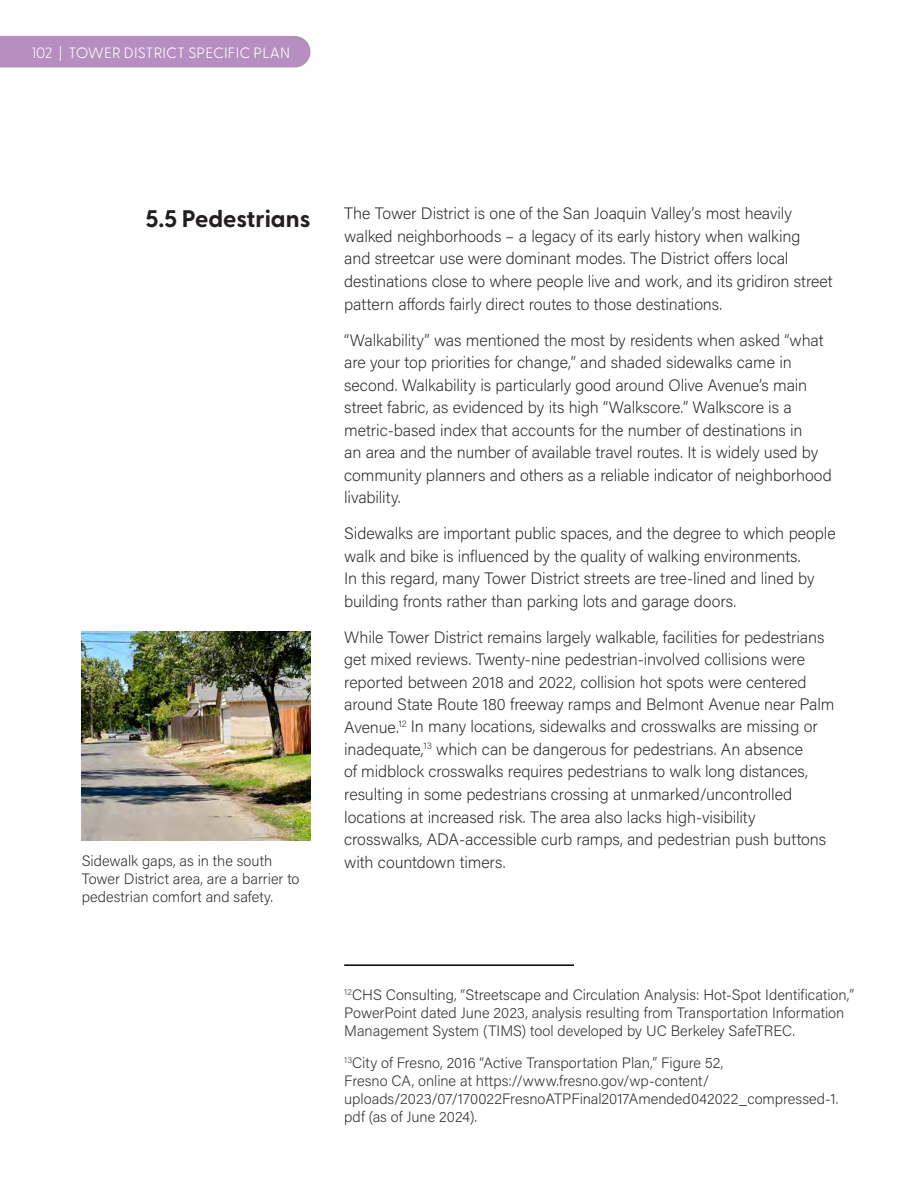
<style>
.page{position:relative;width:918px;height:1188px;background:#fff}
.page>*{position:absolute;margin:0;border:0;box-sizing:border-box;transform-origin:0 0}
.H2_Header{font:700 24px "Greycliff CF";color:#231f20}
.Body_Text{font:200 16.5px/22.5px "Acumin Pro";letter-spacing:-.005em;color:#231f20}
.Image_Caption{font:200 15px/18px "Acumin Pro";color:#231f20}
.t1{font:300 15px "Greycliff CF";letter-spacing:.01em;color:#fff}
</style>
<div class="page">
<div style="left:0;top:36px;width:311px;height:32px;background:#b78ec0"></div>
<img style="left:81px;top:632px;width:229px;height:208px">
<hr style="left:344px;top:964px;width:230px;height:2px;background:#000">
<p class="t1" style="left:32px;top:41px;width:260px">102 | TOWER DISTRICT SPECIFIC PLAN</p>
<p class="H2_Header" style="left:145px;top:200px;width:167px">5.5 Pedestrians</p>
<p class="Image_Caption" style="left:82px;top:851px;width:219px">Sidewalk gaps, as in the south<br>Tower District area, are a barrier to pedestrian comfort and safety.</p>
<p class="Body_Text" style="left:344px;top:202px;width:490px">The Tower District is one of the San Joaquin Valley’s most heavily walked neighborhoods – a legacy of its early history when walking<br>and streetcar use were dominant modes. The District offers local destinations close to where people live and work, and its gridiron street pattern affords fairly direct routes to those destinations.</p>
<p class="Body_Text" style="left:344px;top:328px;width:489px">“Walkability” was mentioned the most by residents when asked “what are your top priorities for change,” and shaded sidewalks came in second. Walkability is particularly good around Olive Avenue’s main street fabric, as evidenced by its high “Walkscore.” Walkscore is a metric-based index that accounts for the number of destinations in<br>an area and the number of available travel routes. It is widely used by community planners and others as a reliable indicator of neighborhood livability.</p>
<p class="Body_Text" style="left:344px;top:521px;width:493px">Sidewalks are important public spaces, and the degree to which people walk and bike is influenced by the quality of walking environments.<br>In this regard, many Tower District streets are tree-lined and lined by building fronts rather than parking lots and garage doors.</p>
<p class="Body_Text" style="left:344px;top:625px;width:492px">While Tower District remains largely walkable, facilities for pedestrians get mixed reviews. Twenty-nine pedestrian-involved collisions were reported between 2018 and 2022, collision hot spots were centered around State Route 180 freeway ramps and Belmont Avenue near Palm Avenue.<sup>12</sup> In many locations, sidewalks and crosswalks are missing or inadequate,<sup>13</sup> which can be dangerous for pedestrians. An absence<br>of midblock crosswalks requires pedestrians to walk long distances, resulting in some pedestrians crossing at unmarked/uncontrolled locations at increased risk. The area also lacks high-visibility crosswalks, ADA-accessible curb ramps, and pedestrian push buttons with countdown timers.</p>
<p class="Image_Caption" style="left:344px;top:985px;width:511px"><sup>12</sup>CHS Consulting, “Streetscape and Circulation Analysis: Hot-Spot Identification,”<br>PowerPoint dated June 2023, analysis resulting from Transportation Information<br>Management System (TIMS) tool developed by UC Berkeley SafeTREC.</p>
<p class="Image_Caption" style="left:344px;top:1053px;width:496px"><sup>13</sup>City of Fresno, 2016 “Active Transportation Plan,” Figure 52,<br>Fresno CA, online at https://www.fresno.gov/wp-content/ uploads/2023/07/170022FresnoATPFinal2017Amended042022_compressed-1. pdf (as of June 2024).</p>
</div>
